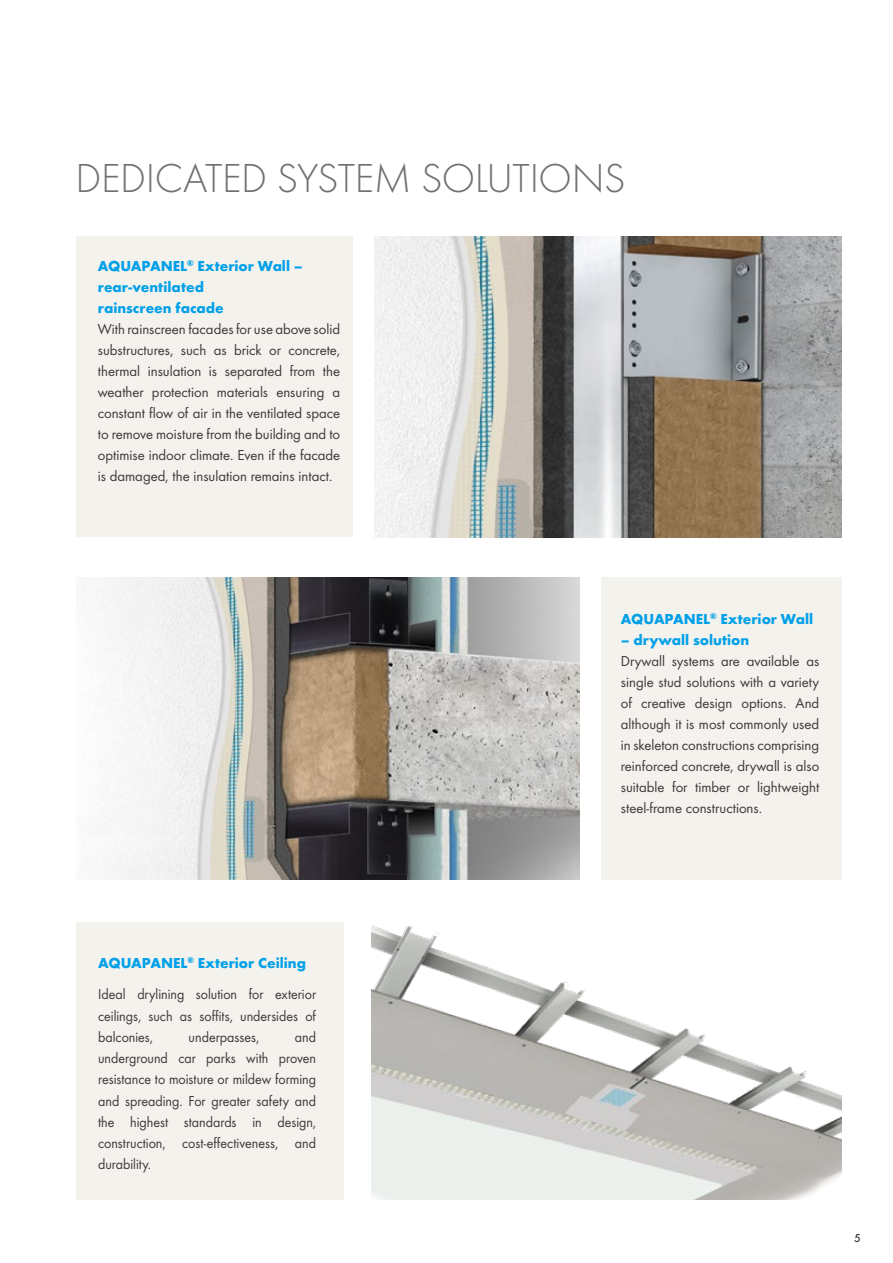
<style>
.page{position:relative;width:893px;height:1263px;background:#fff}
.page>*{position:absolute;margin:0;border:0;box-sizing:border-box;transform-origin:0 0}
.t1{font:300 42px "Futura";letter-spacing:-.01em;color:#727171}
.t2{font:15px/21px "Futura Boo";color:#3e3a39;text-align:justify}
.t3{font:15px/21.3px "Futura Boo";color:#3e3a39;text-align:justify;scale:.95 1}
.t4{font:700 15px/21px "Futura";color:#00a0e9}
.t5{font:500 12px "Futura";color:#3e3a39}
</style>
<div class="page">
<img style="left:83px;top:577px;width:496px;height:302px">
<div style="left:76px;top:236px;width:277px;height:300px;background:#f3f2ed"></div>
<div style="left:601px;top:577px;width:241px;height:303px;background:#f3f2ed"></div>
<img style="left:374px;top:236px;width:468px;height:302px">
<img style="left:371px;top:925px;width:471px;height:274px">
<div style="left:77px;top:922px;width:267px;height:277px;background:#f3f2ed"></div>
<h1 class="t1" style="left:75px;top:152px;width:552px">DEDICATED SYSTEM SOLUTIONS</h1>
<p class="t4" style="left:98px;top:254px;width:206px">AQUAPANEL<sup>®</sup> Exterior Wall – rear-ventilated<br>rainscreen facade</p>
<p class="t2" style="left:98px;top:317px;width:244px">With rainscreen facades for use above solid substructures, such as brick or concrete, thermal insulation is separated from the weather protection materials ensuring a constant flow of air in the ventilated space to remove moisture from the building and to optimise indoor climate. Even if the facade is damaged, the insulation remains intact.</p>
<p class="t4" style="left:621px;top:607px;width:194px">AQUAPANEL<sup>®</sup> Exterior Wall</p>
<p class="t4" style="left:621px;top:628px;width:130px">– drywall solution</p>
<p class="t2" style="left:621px;top:649px;width:200px">Drywall systems are available as single stud solutions with a variety of creative design options. And although it is most commonly used in skeleton constructions comprising reinforced concrete, drywall is also suitable for timber or lightweight steel-frame constructions.</p>
<p class="t4" style="left:98px;top:952px;width:209px">AQUAPANEL<sup>®</sup> Exterior Ceiling</p>
<p class="t3" style="left:98px;top:983px;width:231px">Ideal drylining solution for exterior ceilings, such as soffits, undersides of balconies,</p>
<p class="t3" style="left:98px;top:1025px;width:231px;text-indent:197px">and underground car parks with proven resistance to moisture or mildew forming and spreading. For greater safety and the highest standards in design, construction, cost-effectiveness, and durability.</p>
<p class="t3" style="left:189px;top:1025px;width:76px">underpasses,</p>
<p class="t5" style="left:854px;top:1229px;width:8px">5</p>
</div>
